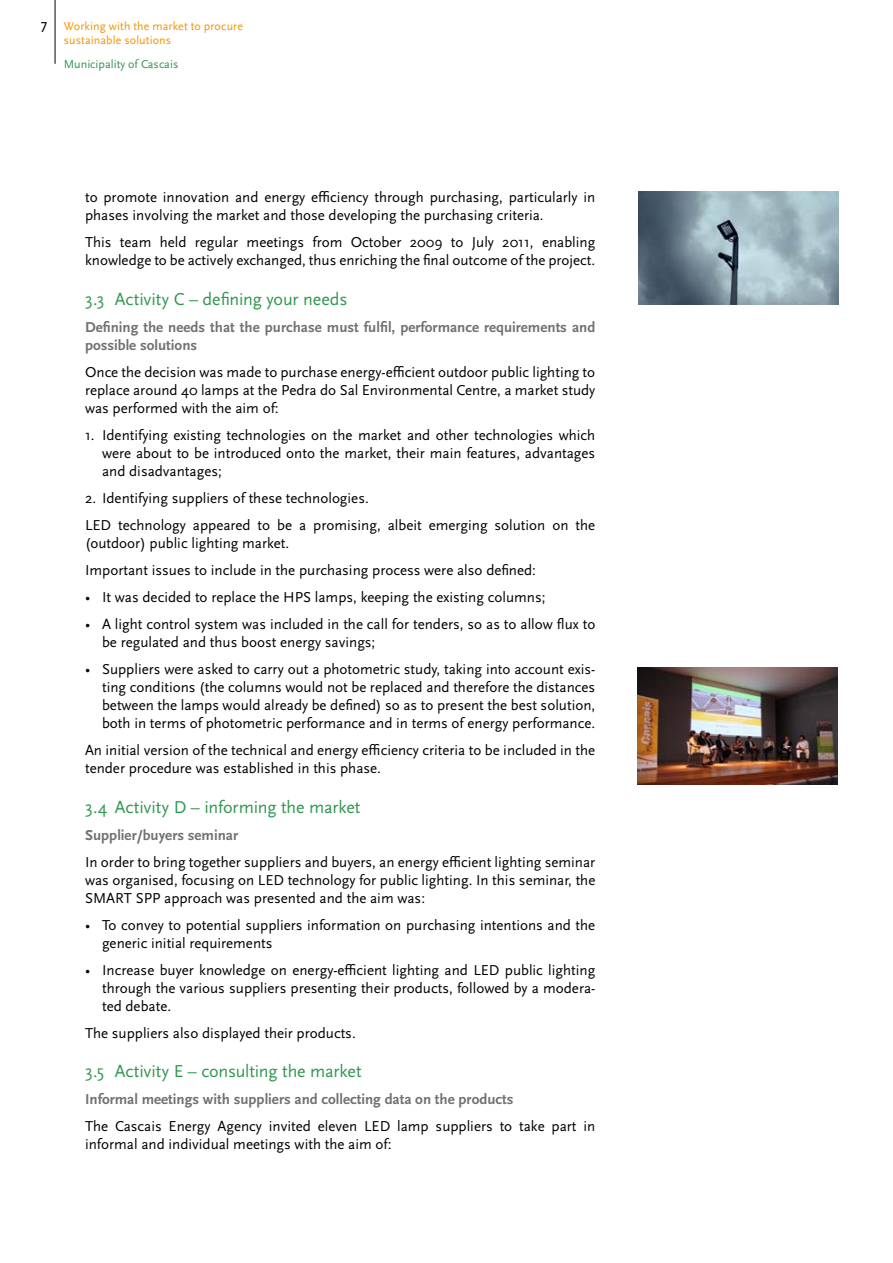
<style>
.page{position:relative;width:893px;height:1263px;background:#fff}
.page>*{position:absolute;margin:0;border:0;box-sizing:border-box;transform-origin:0 0}
.t1{font:18px "Scala Sans OT";letter-spacing:-.01em;color:#31974f}
.t2{font:15px/18px "Scala Sans OT";color:#000}
.t3{font:700 15px/18px "Scala Sans OT";color:#707172}
.t4{font:12px/14.4px "Scala Sans OT";letter-spacing:.01em;color:#f39400}
.t5{font:12px "Scala Sans OT";color:#31974f}
</style>
<div class="page">
<hr style="left:55px;top:0;width:1px;height:64px;background:#000">
<img style="left:638px;top:191px;width:200px;height:113px">
<img style="left:638px;top:668px;width:200px;height:116px">
<p class="t2" style="left:41px;top:18px;width:8px">7</p>
<p class="t4" style="left:64px;top:19px;width:181px">Working with the market to procure sustainable solutions</p>
<p class="t5" style="left:64px;top:57px;width:116px">Municipality of Cascais</p>
<p class="t2" style="left:85px;top:188px;width:512px">to promote innovation and energy efficiency through purchasing, particularly in phases involving the market and those developing the purchasing criteria.</p>
<p class="t2" style="left:85px;top:233px;width:512px">This team held regular meetings from October 2009 to July 2011, enabling knowledge to be actively exchanged, thus enriching the final outcome of the project.</p>
<p class="t1" style="left:85px;top:288px;width:264px">3.3 Activity C – defining your needs</p>
<p class="t3" style="left:85px;top:318px;width:512px">Defining the needs that the purchase must fulfil, performance requirements and possible solutions</p>
<p class="t2" style="left:85px;top:363px;width:512px;text-align:justify">Once the decision was made to purchase energy-efficient outdoor public lighting to replace around 40 lamps at the Pedra do Sal Environmental Centre, a market study was performed with the aim of:</p>
<p class="t2" style="left:102px;top:426px;width:495px;text-align:justify;text-indent:-17px">1. Identifying existing technologies on the market and other technologies which were about to be introduced onto the market, their main features, advantages and disadvantages;</p>
<p class="t2" style="left:85px;top:485px;width:512px;line-height:27px">2. Identifying suppliers of these technologies.<br>LED technology appeared to be a promising, albeit emerging solution on the</p>
<p class="t2" style="left:85px;top:530px;width:452px;line-height:27px">(outdoor) public lighting market.<br>Important issues to include in the purchasing process were also defined:</p>
<p class="t2" style="left:85px;top:588px;width:462px">• It was decided to replace the HPS lamps, keeping the existing columns;</p>
<p class="t2" style="left:102px;top:615px;width:495px;text-indent:-17px">• A light control system was included in the call for tenders, so as to allow flux to be regulated and thus boost energy savings;</p>
<p class="t2" style="left:102px;top:660px;width:495px;text-align:justify;text-indent:-17px">• Suppliers were asked to carry out a photometric study, taking into account exis&shy;ting conditions (the columns would not be replaced and therefore the distances between the lamps would already be defined) so as to present the best solution, both in terms of photometric performance and in terms of energy performance.</p>
<p class="t2" style="left:85px;top:741px;width:512px">An initial version of the technical and energy efficiency criteria to be included in the tender procedure was established in this phase.</p>
<p class="t1" style="left:85px;top:796px;width:277px">3.4 Activity D – informing the market</p>
<p class="t3" style="left:85px;top:826px;width:155px">Supplier/buyers seminar</p>
<p class="t2" style="left:85px;top:853px;width:512px;text-align:justify">In order to bring together suppliers and buyers, an energy efficient lighting seminar was organised, focusing on LED technology for public lighting. In this seminar, the SMART SPP approach was presented and the aim was:</p>
<p class="t2" style="left:102px;top:916px;width:495px;text-indent:-17px">• To convey to potential suppliers information on purchasing intentions and the generic initial requirements</p>
<p class="t2" style="left:102px;top:961px;width:495px;text-align:justify;text-indent:-17px">• Increase buyer knowledge on energy-efficient lighting and LED public lighting through the various suppliers presenting their products, followed by a modera&shy;ted debate.</p>
<p class="t2" style="left:85px;top:1024px;width:272px">The suppliers also displayed their products.</p>
<p class="t1" style="left:85px;top:1061px;width:278px">3.5 Activity E – consulting the market</p>
<p class="t3" style="left:85px;top:1090px;width:430px">Informal meetings with suppliers and collecting data on the products</p>
<p class="t2" style="left:85px;top:1117px;width:512px">The Cascais Energy Agency invited eleven LED lamp suppliers to take part in informal and individual meetings with the aim of:</p>
</div>
